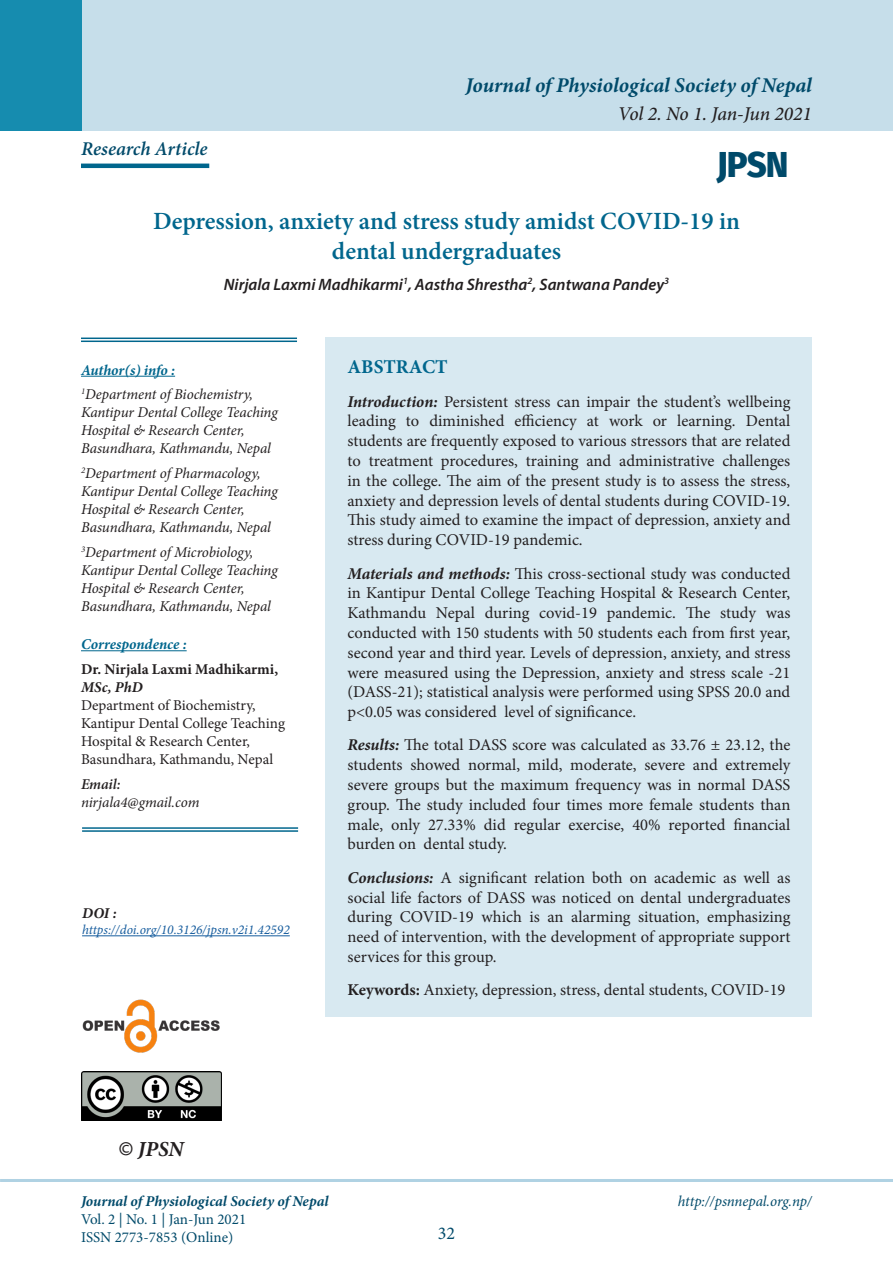
<style>
.page{position:relative;width:893px;height:1263px;background:#fff}
.page>*{position:absolute;margin:0;border:0;box-sizing:border-box;transform-origin:0 0}
.t1{font:800 36px "Fira Sans";color:#004a6a;scale:.96 1}
.t2{font:600 24.75px/29.7px "Minion Pro";color:#00668d;text-align:center}
.t3{font:italic 700 21.45px "Minion Pro";color:#231f20}
.t4{font:italic 700 21px "Minion Pro";color:#004a6a}
.t5{font:italic 500 19.5px "Minion Pro";letter-spacing:-.015em;color:#231f20}
.t6{font:italic 600 19.5px "Minion Pro";color:#004a6a}
.Body_Headings{font:700 19.5px "Minion Pro";color:#00668d}
.t7{font:18px "Minion Pro";color:#004a6a}
.Body_text{font:16.5px/19.8px "Minion Pro";color:#231f20;text-align:justify}
.t8{font:italic 600 16.5px "Myriad Pro";color:#231f20}
.Body_text-2{font:italic 15px/18px "Minion Pro";letter-spacing:-.01em;color:#231f20}
.Body_text-3{font:15px/18px "Minion Pro";color:#231f20}
.t9{font:15px/18px "Minion Pro";color:#004a6a}
.t10{font:italic 700 15px "Minion Pro";color:#004a6a}
.Body_text-4{font:700 15px/18px "Minion Pro";color:#231f20}
.t11{font:italic 700 15px "Minion Pro";letter-spacing:-.005em;color:#00668d}
.t12{font:italic 15px "Minion Pro";letter-spacing:-.005em;color:#004a6a}
.Body_text-5{font:italic 600 15px "Minion Pro";letter-spacing:-.01em;color:#231f20}
.t13{font:italic 700 15px "Minion Pro";color:#231f20}
.t14{font:italic 13.5px "Minion Pro";color:#175d9e}
.s1{font-style:italic}
.s2{font-weight:700;font-style:italic}
.s3{font-weight:700}
.s4{font-family:"Myriad Pro";font-weight:600;font-style:normal}
</style>
<div class="page">
<hr style="left:0;top:1179px;width:893px;height:3px;background:#b0d2e3">
<div style="left:326px;top:338px;width:486px;height:679px;background:#d8e9f1"></div>
<hr style="left:81px;top:376px;width:94px;height:1px;background:#00668d">
<hr style="left:81px;top:650px;width:106px;height:1px;background:#00668d">
<hr style="left:81px;top:338px;width:216px;height:1px;background:#00668d">
<hr style="left:81px;top:341px;width:216px;height:1px;background:#00668d">
<hr style="left:81px;top:164px;width:128px;height:4px;background:#00668d">
<hr style="left:82px;top:827px;width:216px;height:2px;background:#00668d">
<hr style="left:82px;top:830px;width:216px;height:2px;background:#00668d">
<div style="left:0;top:0;width:893px;height:130px;background:#c6deea"></div>
<div style="left:0;top:0;width:81px;height:130px;background:#168caf"></div>
<img style="left:81px;top:1071px;width:140px;height:50px">
<img style="left:82px;top:1000px;width:138px;height:53px">
<hr style="left:82px;top:935px;width:208px;height:1px;background:#175d9e">
<p class="t6" style="left:81px;top:136px;width:128px">Research Article</p>
<p class="t4" style="left:466px;top:70px;width:348px">Journal of Physiological Society of Nepal</p>
<p class="t5" style="left:618px;top:101px;width:195px">Vol 2. No 1. Jan-Jun 2021</p>
<p class="t1" style="left:717px;top:134px;width:76px">JP S N</p>
<p class="t2" style="left:153px;top:206px;width:588px">Depression, anxiety and stress study amidst COVID-19 in dental undergraduates</p>
<p class="t8" style="left:224px;top:274px;width:447px">Nirjala Laxmi Madhikarmi<sup>1</sup>, Aastha Shrestha<sup>2</sup>, Santwana Pandey<sup>3</sup></p>
<p class="t11" style="left:81px;top:359px;width:96px">Author(s) info :</p>
<p class="Body_text-2" style="left:81px;top:386px;width:198px"><sup>1</sup>Department of Biochemistry,<br>Kantipur Dental College Teaching<br>Hospital &amp; Research Center,<br>Basundhara, Kathmandu, Nepal</p>
<p class="Body_text-2" style="left:81px;top:464px;width:198px"><sup>2</sup>Department of Pharmacology,<br>Kantipur Dental College Teaching<br>Hospital &amp; Research Center,<br>Basundhara, Kathmandu, Nepal</p>
<p class="Body_text-2" style="left:81px;top:543px;width:198px"><sup>3</sup>Department of Microbiology,<br>Kantipur Dental College Teaching<br>Hospital &amp; Research Center,<br>Basundhara, Kathmandu, Nepal</p>
<p class="t11" style="left:81px;top:634px;width:107px">Correspondence :</p>
<p class="Body_text-4" style="left:81px;top:660px;width:199px">Dr. Nirjala Laxmi Madhikarmi,<br><span class="s1">MSc, PhD</span></p>
<p class="Body_text-3" style="left:81px;top:696px;width:206px">Department of Biochemistry,<br>Kantipur Dental College Teaching<br>Hospital &amp; Research Center,<br>Basundhara, Kathmandu, Nepal</p>
<p class="Body_text-5" style="left:81px;top:773px;width:41px">Email:</p>
<p class="Body_text-2" style="left:81px;top:793px;width:120px">nirjala4@gmail.com</p>
<p class="t13" style="left:82px;top:903px;width:36px">DOI :</p>
<p class="t14" style="left:82px;top:921px;width:209px">https://doi.org/10.3126/jpsn.v2i1.42592</p>
<p class="Body_Headings" style="left:348px;top:353px;width:102px">ABSTRACT</p>
<p class="Body_text" style="left:348px;top:391px;width:444px"><span class="s2">Introduction:</span> Persistent stress can impair the student’s wellbeing leading to diminished efficiency at work or learning. Dental students are frequently exposed to various stressors that are related to treatment procedures, training and administrative challenges in the college. The aim of the present study is to assess the stress, anxiety and depression levels of dental students during COVID-19.<br>This study aimed to examine the impact of depression, anxiety and stress during COVID-19 pandemic.</p>
<p class="Body_text" style="left:348px;top:563px;width:444px"><span class="s2">Materials and methods:</span> This cross-sectional study was conducted in Kantipur Dental College Teaching Hospital &amp; Research Center, Kathmandu Nepal during covid-19 pandemic. The study was conducted with 150 students with 50 students each from first year, second year and third year. Levels of depression, anxiety, and stress were measured using the Depression, anxiety and stress scale -21 (DASS-21); statistical analysis were performed using SPSS 20.0 and p&lt;0.05 was considered level of significance.</p>
<p class="Body_text" style="left:348px;top:735px;width:444px"><span class="s2">Results:</span> The total DASS score was calculated as 33.76 ± 23.12, the students showed normal, mild, moderate, severe and extremely severe groups but the maximum frequency was in normal DASS group. The study included four times more female students than male, only 27.33% did regular exercise, 40% reported financial burden on dental study.</p>
<p class="Body_text" style="left:348px;top:868px;width:444px"><span class="s2">Conclusions:</span> A significant relation both on academic as well as social life factors of DASS was noticed on dental undergraduates during COVID-19 which is an alarming situation, emphasizing need of intervention, with the development of appropriate support services for this group.</p>
<p class="Body_text" style="left:348px;top:980px;width:439px"><span class="s3">Keywords:</span> Anxiety, depression, stress, dental students, COVID-19</p>
<p class="t3" style="left:119px;top:1134px;width:66px"><span class="s4">©</span> JPSN</p>
<p class="t10" style="left:81px;top:1191px;width:249px">Journal of Physiological Society of Nepal</p>
<p class="t9" style="left:81px;top:1211px;width:167px">Vol. 2 | No. 1 | Jan-Jun 2021<br>ISSN 2773-7853 (Online)</p>
<p class="t7" style="left:438px;top:1221px;width:19px">32</p>
<p class="t12" style="left:678px;top:1191px;width:136px">http://psnnepal.org.np/</p>
</div>
